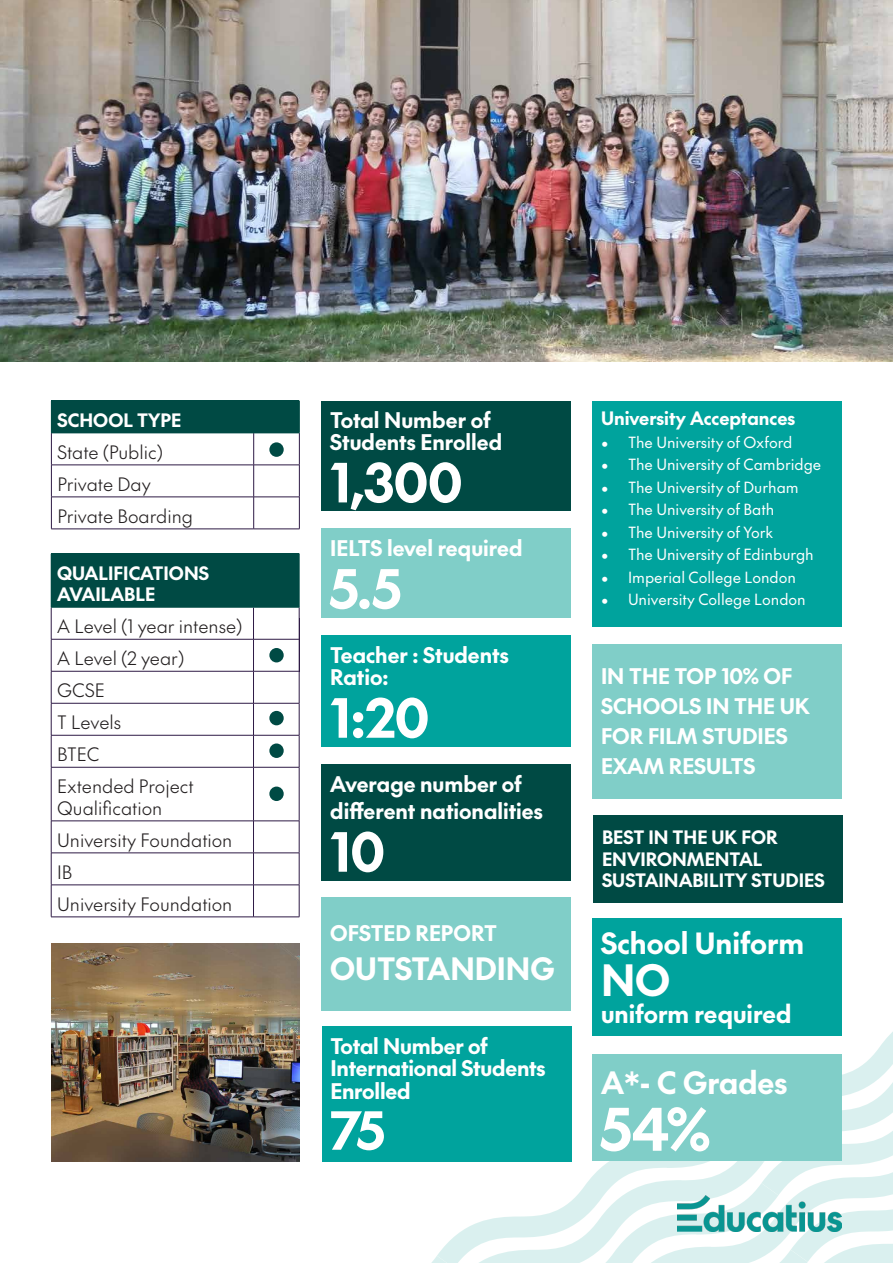
<style>
.page{position:relative;width:893px;height:1263px;background:#fff}
.page>*{position:absolute;margin:0;border:0;box-sizing:border-box;transform-origin:0 0}
.t1{font:700 57px "The Future";color:#fff}
.t2{font:700 52.5px "The Future";color:#fff}
.t3{font:700 51px "The Future";color:#fff}
.t4{font:700 42px "The Future";color:#fff}
.t5{font:700 30px "The Future";color:#fff}
.t6{font:700 28.5px "The Future";color:#fff}
.t7{font:700 24px "The Future";color:#fff}
.t8{font:700 21px/30px "The Future";color:#fff}
.t9{font:300 18px/21.6px "The Future";color:#231f20}
.t10{font:700 18px/21.6px "The Future";color:#fff}
.t11{font:15px "The Future";color:#fff}
</style>
<div class="page">
<svg style="left:431px;top:1026px;width:462px;height:237px"></svg>
<img style="left:0;top:0;width:893px;height:361px">
<div style="left:322px;top:401px;width:249px;height:110px;background:#004a44"></div>
<div style="left:322px;top:528px;width:249px;height:90px;background:#80cec8"></div>
<div style="left:322px;top:765px;width:249px;height:116px;background:#004a44"></div>
<div style="left:322px;top:897px;width:249px;height:113px;background:#80cec8"></div>
<div style="left:322px;top:1026px;width:249px;height:136px;background:#00a39d"></div>
<div style="left:322px;top:635px;width:249px;height:112px;background:#00a39d"></div>
<div style="left:51px;top:401px;width:248px;height:32px;background:#004a44"></div>
<hr style="left:51px;top:433px;width:1px;height:32px;background:#2e1a45">
<hr style="left:51px;top:465px;width:1px;height:32px;background:#2e1a45">
<hr style="left:51px;top:497px;width:1px;height:32px;background:#2e1a45">
<hr style="left:253px;top:433px;width:1px;height:32px;background:#2e1a45">
<hr style="left:299px;top:433px;width:1px;height:32px;background:#2e1a45">
<hr style="left:253px;top:465px;width:1px;height:32px;background:#2e1a45">
<hr style="left:299px;top:465px;width:1px;height:32px;background:#2e1a45">
<hr style="left:253px;top:497px;width:1px;height:32px;background:#2e1a45">
<hr style="left:299px;top:497px;width:1px;height:32px;background:#2e1a45">
<hr style="left:51px;top:465px;width:203px;height:1px;background:#2e1a45">
<hr style="left:254px;top:465px;width:46px;height:1px;background:#2e1a45">
<hr style="left:51px;top:497px;width:203px;height:1px;background:#2e1a45">
<hr style="left:254px;top:497px;width:46px;height:1px;background:#2e1a45">
<hr style="left:51px;top:529px;width:203px;height:1px;background:#2e1a45">
<hr style="left:254px;top:529px;width:46px;height:1px;background:#2e1a45">
<hr style="left:299px;top:401px;width:1px;height:32px;background:#004a44">
<hr style="left:51px;top:433px;width:203px;height:1px;background:#004a44">
<hr style="left:254px;top:433px;width:46px;height:1px;background:#004a44">
<div style="left:269px;top:442px;width:15px;height:15px;background:#004a44;border-radius:50%"></div>
<div style="left:51px;top:554px;width:248px;height:53px;background:#004a44"></div>
<hr style="left:51px;top:607px;width:1px;height:32px;background:#2e1a45">
<hr style="left:253px;top:607px;width:1px;height:32px;background:#2e1a45">
<hr style="left:299px;top:607px;width:1px;height:32px;background:#2e1a45">
<hr style="left:51px;top:639px;width:1px;height:32px;background:#2e1a45">
<hr style="left:51px;top:671px;width:1px;height:32px;background:#2e1a45">
<hr style="left:51px;top:703px;width:1px;height:32px;background:#2e1a45">
<hr style="left:51px;top:735px;width:1px;height:32px;background:#2e1a45">
<hr style="left:51px;top:767px;width:1px;height:54px;background:#2e1a45">
<hr style="left:51px;top:821px;width:1px;height:32px;background:#2e1a45">
<hr style="left:51px;top:853px;width:1px;height:32px;background:#2e1a45">
<hr style="left:51px;top:885px;width:1px;height:32px;background:#2e1a45">
<hr style="left:51px;top:639px;width:202px;height:1px;background:#2e1a45">
<hr style="left:253px;top:639px;width:46px;height:1px;background:#2e1a45">
<hr style="left:253px;top:639px;width:1px;height:32px;background:#2e1a45">
<hr style="left:299px;top:639px;width:1px;height:32px;background:#2e1a45">
<hr style="left:253px;top:671px;width:1px;height:32px;background:#2e1a45">
<hr style="left:299px;top:671px;width:1px;height:32px;background:#2e1a45">
<hr style="left:253px;top:703px;width:1px;height:32px;background:#2e1a45">
<hr style="left:299px;top:703px;width:1px;height:32px;background:#2e1a45">
<hr style="left:253px;top:735px;width:1px;height:32px;background:#2e1a45">
<hr style="left:299px;top:735px;width:1px;height:32px;background:#2e1a45">
<hr style="left:253px;top:767px;width:1px;height:54px;background:#2e1a45">
<hr style="left:299px;top:767px;width:1px;height:54px;background:#2e1a45">
<hr style="left:253px;top:821px;width:1px;height:32px;background:#2e1a45">
<hr style="left:299px;top:821px;width:1px;height:32px;background:#2e1a45">
<hr style="left:253px;top:853px;width:1px;height:32px;background:#2e1a45">
<hr style="left:299px;top:853px;width:1px;height:32px;background:#2e1a45">
<hr style="left:253px;top:885px;width:1px;height:32px;background:#2e1a45">
<hr style="left:299px;top:885px;width:1px;height:32px;background:#2e1a45">
<hr style="left:51px;top:671px;width:202px;height:1px;background:#2e1a45">
<hr style="left:253px;top:671px;width:46px;height:1px;background:#2e1a45">
<hr style="left:51px;top:703px;width:202px;height:1px;background:#2e1a45">
<hr style="left:253px;top:703px;width:46px;height:1px;background:#2e1a45">
<hr style="left:51px;top:735px;width:202px;height:1px;background:#2e1a45">
<hr style="left:253px;top:735px;width:46px;height:1px;background:#2e1a45">
<hr style="left:51px;top:767px;width:202px;height:1px;background:#2e1a45">
<hr style="left:253px;top:767px;width:46px;height:1px;background:#2e1a45">
<hr style="left:51px;top:821px;width:202px;height:1px;background:#2e1a45">
<hr style="left:253px;top:821px;width:46px;height:1px;background:#2e1a45">
<hr style="left:51px;top:853px;width:202px;height:1px;background:#2e1a45">
<hr style="left:253px;top:853px;width:46px;height:1px;background:#2e1a45">
<hr style="left:51px;top:885px;width:202px;height:1px;background:#2e1a45">
<hr style="left:253px;top:885px;width:46px;height:1px;background:#2e1a45">
<hr style="left:51px;top:917px;width:202px;height:1px;background:#2e1a45">
<hr style="left:253px;top:917px;width:46px;height:1px;background:#2e1a45">
<hr style="left:51px;top:553px;width:202px;height:1px;background:#004a44">
<hr style="left:253px;top:553px;width:46px;height:1px;background:#004a44">
<hr style="left:51px;top:607px;width:202px;height:1px;background:#004a44">
<hr style="left:253px;top:607px;width:46px;height:1px;background:#004a44">
<hr style="left:299px;top:554px;width:1px;height:53px;background:#004a44">
<div style="left:269px;top:648px;width:15px;height:14px;background:#004a44;border-radius:50%"></div>
<img style="left:51px;top:944px;width:248px;height:218px">
<div style="left:592px;top:401px;width:250px;height:225px;background:#00a39d"></div>
<div style="left:592px;top:644px;width:250px;height:154px;background:#80cec8"></div>
<div style="left:592px;top:918px;width:250px;height:118px;background:#00a39d"></div>
<div style="left:592px;top:1054px;width:250px;height:106px;background:#80cec8"></div>
<div style="left:269px;top:743px;width:15px;height:15px;background:#004a44;border-radius:50%"></div>
<img style="left:678px;top:1195px;width:163px;height:36px">
<div style="left:269px;top:711px;width:15px;height:14px;background:#004a44;border-radius:50%"></div>
<div style="left:269px;top:786px;width:15px;height:15px;background:#004a44;border-radius:50%"></div>
<div style="left:594px;top:815px;width:249px;height:88px;background:#004a44"></div>
<p class="t10" style="left:57px;top:409px;width:125px">SCHOOL TYPE</p>
<p class="t9" style="left:57px;top:441px;width:107px">State (Public)</p>
<p class="t9" style="left:57px;top:473px;width:95px">Private Day</p>
<p class="t9" style="left:57px;top:505px;width:137px">Private Boarding</p>
<p class="t10" style="left:57px;top:561px;width:153px">QUALIFICATIONS<br>AVAILABLE</p>
<p class="t9" style="left:57px;top:615px;width:187px">A Level (1 year intense)</p>
<p class="t9" style="left:57px;top:647px;width:129px">A Level (2 year)</p>
<p class="t9" style="left:57px;top:679px;width:49px">GCSE</p>
<p class="t9" style="left:57px;top:711px;width:66px">T Levels</p>
<p class="t9" style="left:57px;top:743px;width:44px">BTEC</p>
<p class="t9" style="left:57px;top:775px;width:138px">Extended Project<br>Qualification</p>
<p class="t9" style="left:57px;top:829px;width:177px">University Foundation</p>
<p class="t9" style="left:57px;top:861px;width:17px">IB</p>
<p class="t9" style="left:57px;top:893px;width:177px">University Foundation</p>
<p class="t8" style="left:330px;top:409px;width:173px;line-height:21.6px">Total Number of<br>Students Enrolled</p>
<p class="t2" style="left:330px;top:445px;width:134px">1,300</p>
<p class="t8" style="left:330px;top:532px;width:194px">IELTS level required</p>
<p class="t2" style="left:330px;top:551px;width:72px">5.5</p>
<p class="t8" style="left:330px;top:639px;width:180px">Teacher : Students</p>
<p class="t8" style="left:330px;top:662px;width:60px">Ratio:</p>
<p class="t2" style="left:330px;top:680px;width:100px">1:20</p>
<p class="t8" style="left:330px;top:770px;width:214px;line-height:27px">Average number of different nationalities</p>
<p class="t2" style="left:330px;top:814px;width:56px">10</p>
<p class="t8" style="left:330px;top:918px;width:168px">OFSTED REPORT</p>
<p class="t5" style="left:330px;top:948px;width:226px">OUTSTANDING</p>
<p class="t8" style="left:330px;top:1034px;width:217px;line-height:22.5px">Total Number of<br>International Students</p>
<p class="t8" style="left:330px;top:1075px;width:82px">Enrolled</p>
<p class="t3" style="left:330px;top:1094px;width:56px">75</p>
<p class="t10" style="left:601px;top:407px;width:196px">University Acceptances</p>
<p class="t11" style="left:601px;top:432px;width:193px">• The University of Oxford</p>
<p class="t11" style="left:601px;top:454px;width:222px">• The University of Cambridge</p>
<p class="t11" style="left:601px;top:477px;width:199px">• The University of Durham</p>
<p class="t11" style="left:601px;top:499px;width:175px">• The University of Bath</p>
<p class="t11" style="left:601px;top:522px;width:174px">• The University of York</p>
<p class="t11" style="left:601px;top:544px;width:214px">• The University of Edinburgh</p>
<p class="t11" style="left:601px;top:567px;width:197px">• Imperial College London</p>
<p class="t11" style="left:601px;top:589px;width:206px">• University College London</p>
<p class="t8" style="left:601px;top:661px;width:210px">IN THE TOP 10% OF<br>SCHOOLS IN THE UK<br>FOR FILM STUDIES<br>EXAM RESULTS</p>
<p class="t10" style="left:602px;top:826px;width:224px">BEST IN THE UK FOR<br>ENVIRONMENTAL<br>SUSTAINABILITY STUDIES</p>
<p class="t6" style="left:601px;top:923px;width:205px">School Uniform</p>
<p class="t4" style="left:601px;top:950px;width:71px">NO</p>
<p class="t7" style="left:601px;top:997px;width:192px">uniform required</p>
<p class="t5" style="left:601px;top:1061px;width:188px">A*- C Grades</p>
<p class="t1" style="left:601px;top:1088px;width:111px">54%</p>
</div>
